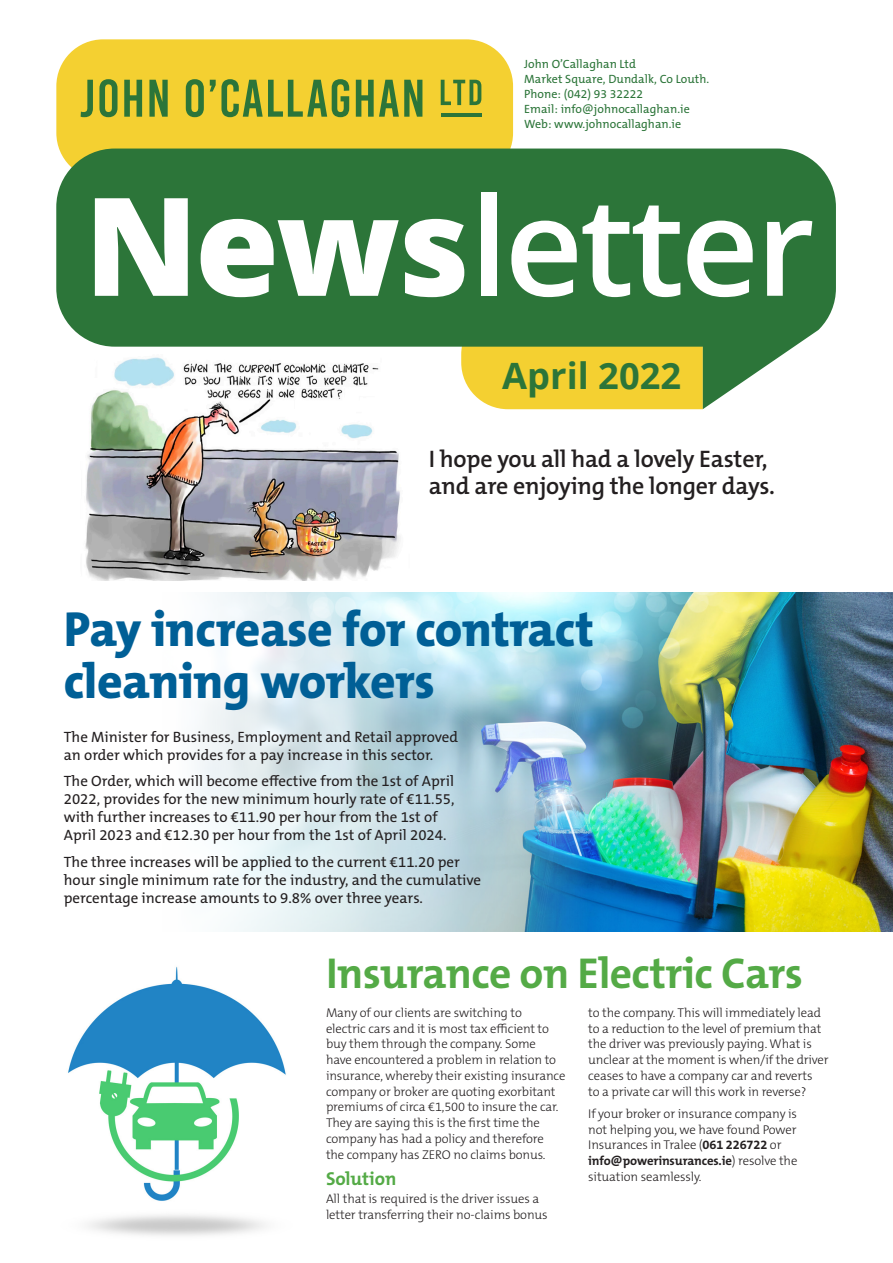
<style>
.page{position:relative;width:893px;height:1263px;background:#fff}
.page>*{position:absolute;margin:0;border:0;box-sizing:border-box;transform-origin:0 0}
.t1{font:800 49.5px/52.5px "The Mix B W8";letter-spacing:-.01em;color:#005f96}
.t2{font:700 43.5px "The Mix B W7";letter-spacing:-.015em;color:#54aa46}
.t3{font:700 36.3px "Open Sans";color:#2c7539}
.t4{font:600 24px/27px "The Mix B W6";letter-spacing:-.01em;color:#231f20}
.t5{font:700 18.75px "The Mix B W7";letter-spacing:-.005em;color:#54aa46}
.t6{font:15px/18px "The Mix B W5 Plain";color:#231f20}
.t7{font:300 12.75px/15.8px "The Mix B W3";letter-spacing:-.01em;color:#231f20}
.t8{font:12px/15px "The Mix B W5 Plain";letter-spacing:.005em;color:#2c7539}
.s1{font-family:"The Mix B W7";font-weight:700}
</style>
<div class="page">
<img style="left:68px;top:966px;width:218px;height:270px">
<img style="left:197px;top:592px;width:696px;height:339px">
<img style="left:85px;top:409px;width:315px;height:171px">
<div style="left:56px;top:39px;width:457px;height:141px;background:#f4d031;border-radius:47px"></div>
<svg style="left:56px;top:149px;width:780px;height:260px;fill:#2c7539"></svg>
<svg style="left:95px;top:198px;width:93px;height:98px"></svg>
<svg style="left:201px;top:219px;width:198px;height:78px"></svg>
<svg style="left:405px;top:219px;width:59px;height:78px"></svg>
<div style="left:481px;top:192px;width:16px;height:104px;background:#fff"></div>
<svg style="left:511px;top:221px;width:66px;height:76px"></svg>
<svg style="left:583px;top:206px;width:97px;height:91px"></svg>
<svg style="left:687px;top:221px;width:66px;height:76px"></svg>
<svg style="left:767px;top:221px;width:45px;height:75px"></svg>
<svg style="left:441px;top:80px;width:40px;height:25px"></svg>
<hr style="left:441px;top:113px;width:40px;height:4px;background:#2c7539">
<svg style="left:81px;top:80px;width:12px;height:37px"></svg>
<svg style="left:99px;top:79px;width:19px;height:38px"></svg>
<svg style="left:124px;top:80px;width:18px;height:37px"></svg>
<svg style="left:149px;top:80px;width:19px;height:37px"></svg>
<svg style="left:186px;top:79px;width:18px;height:38px"></svg>
<svg style="left:210px;top:79px;width:139px;height:38px"></svg>
<svg style="left:356px;top:80px;width:66px;height:37px"></svg>
<p class="t8" style="left:524px;top:57px;width:187px">John O’Callaghan Ltd<br>Market Square, Dundalk, Co Louth.<br>Phone: (042) 93 32222<br>Email: info@johnocallaghan.ie<br>Web: www.johnocallaghan.ie</p>
<p class="t3" style="left:502px;top:350px;width:180px">April 2022</p>
<p class="t4" style="left:429px;top:446px;width:348px">I hope you all had a lovely Easter, and are enjoying the longer days.</p>
<p class="t1" style="left:64px;top:603px;width:532px">Pay increase for contract cleaning workers</p>
<p class="t6" style="left:64px;top:728px;width:396px">The Minister for Business, Employment and Retail approved an order which provides for a pay increase in this sector.</p>
<p class="t6" style="left:64px;top:772px;width:392px">The Order, which will become effective from the 1st of April 2022, provides for the new minimum hourly rate of €11.55, with further increases to €11.90 per hour from the 1st of April 2023 and €12.30 per hour from the 1st of April 2024.</p>
<p class="t6" style="left:64px;top:853px;width:419px">The three increases will be applied to the current €11.20 per hour single minimum rate for the industry, and the cumulative percentage increase amounts to 9.8% over three years.</p>
<p class="t2" style="left:326px;top:946px;width:478px">Insurance on Electric Cars</p>
<p class="t7" style="left:326px;top:1005px;width:241px">Many of our clients are switching to<br>electric cars and it is most tax efficient to buy them through the company. Some<br>have encountered a problem in relation to insurance, whereby their existing insurance company or broker are quoting exorbitant premiums of circa €1,500 to insure the car.<br>They are saying this is the first time the company has had a policy and therefore<br>the company has ZERO no claims bonus.</p>
<p class="t5" style="left:326px;top:1167px;width:72px">Solution</p>
<p class="t7" style="left:326px;top:1191px;width:223px">All that is required is the driver issues a letter transferring their no-claims bonus</p>
<p class="t7" style="left:588px;top:1005px;width:242px">to the company. This will immediately lead to a reduction to the level of premium that the driver was previously paying. What is unclear at the moment is when/if the driver ceases to have a company car and reverts<br>to a private car will this work in reverse?</p>
<p class="t7" style="left:588px;top:1106px;width:211px">If your broker or insurance company is not helping you, we have found Power Insurances in Tralee (<span class="s1">061 226722</span> or <span class="s1">info@powerinsurances.ie</span>) resolve the situation seamlessly.</p>
</div>
